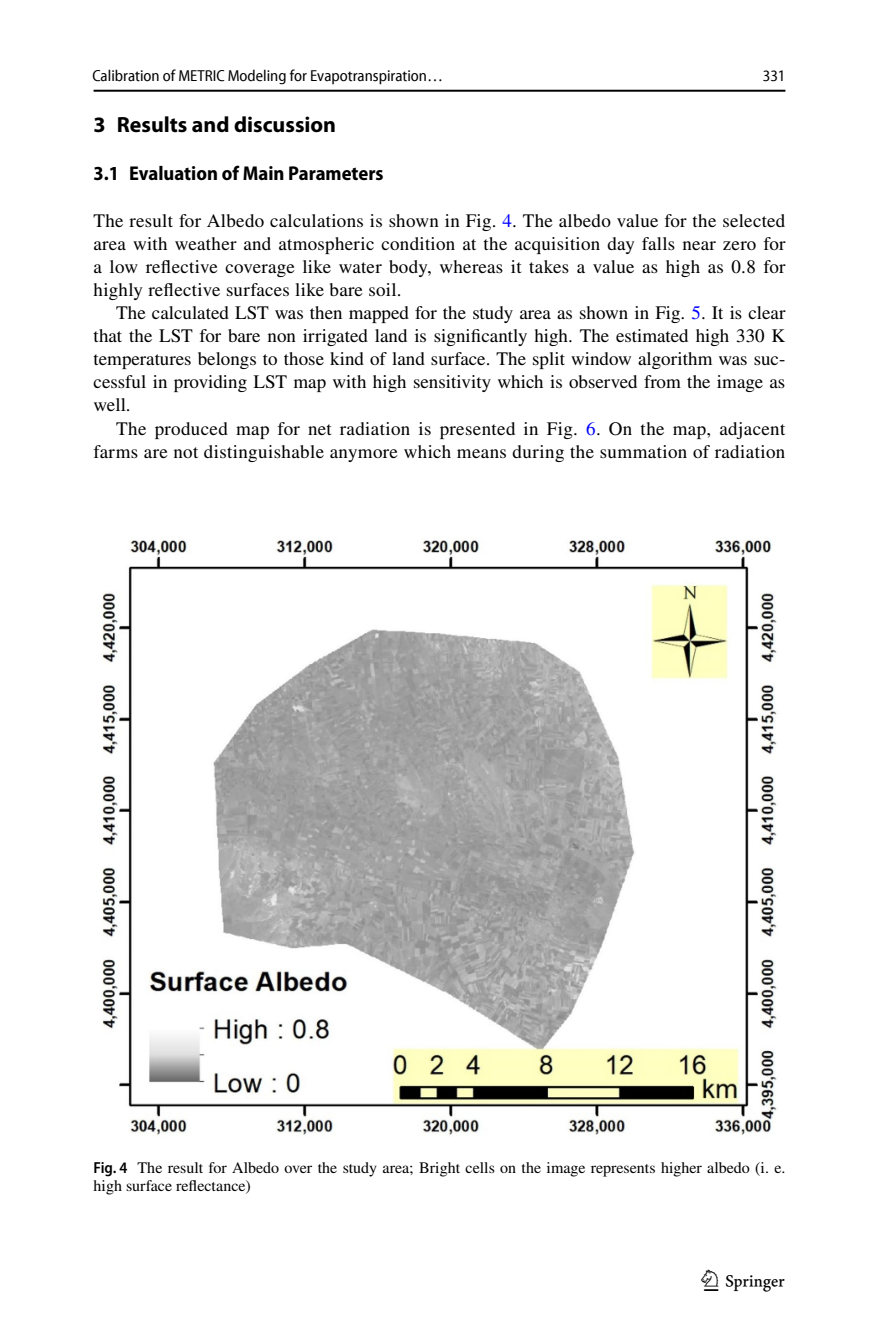
<style>
.page{position:relative;width:879px;height:1333px;background:#fff}
.page>*{position:absolute;margin:0;border:0;box-sizing:border-box;transform-origin:0 0}
.t1{font:30px "Springnew Regular 5";color:#000}
.t2{font:700 22px "Myriad Pro";color:#000}
.t3{font:700 semi-condensed 20px "Myriad Pro";color:#000}
.t4{font:19px/23px "STIX";letter-spacing:.02em;color:#000;text-align:justify}
.t5{font:16px/18.4px "STIX";color:#000}
.t6{font:semi-condensed 16px "Myriad Pro Unic";color:#000}
.s1{color:#00f}
.s2{font-family:"Myriad Pro";font-weight:600;font-stretch:semi-condensed}
</style>
<div class="page">
<hr style="left:94px;top:90px;width:691px;height:2px;background:#000">
<img style="left:102px;top:540px;width:675px;height:595px">
<p class="t6" style="left:92px;top:69px;width:352px">Calibration of METRIC Modeling for Evapotranspiration…</p>
<p class="t6" style="left:763px;top:69px;width:24px">331</p>
<p class="t2" style="left:94px;top:110px;width:244px">3 Results and discussion</p>
<p class="t3" style="left:94px;top:162px;width:291px">3.1 Evaluation of Main Parameters</p>
<p class="t4" style="left:94px;top:211px;width:693px">The result for Albedo calculations is shown in Fig. <span class="s1">4</span>. The albedo value for the selected area with weather and atmospheric condition at the acquisition day falls near zero for a low reflective coverage like water body, whereas it takes a value as high as 0.8 for highly reflective surfaces like bare soil.</p>
<p class="t4" style="left:94px;top:303px;width:693px;text-indent:23px">The calculated LST was then mapped for the study area as shown in Fig. <span class="s1">5</span>. It is clear that the LST for bare non irrigated land is significantly high. The estimated high 330 K temperatures belongs to those kind of land surface. The split window algorithm was suc&shy;cessful in providing LST map with high sensitivity which is observed from the image as well.</p>
<p class="t4" style="left:94px;top:418px;width:693px;text-align:right">The produced map for net radiation is presented in Fig. <span class="s1">6</span>. On the map, adjacent farms are not distinguishable anymore which means during the summation of radiation</p>
<p class="t5" style="left:94px;top:1159px;width:693px"><span class="s2">Fig. 4</span> The result for Albedo over the study area; Bright cells on the image represents higher albedo (i. e. high surface reflectance)</p>
<h1 class="t1" style="left:704px;top:1269px;width:83px">1 3</h1>
</div>
